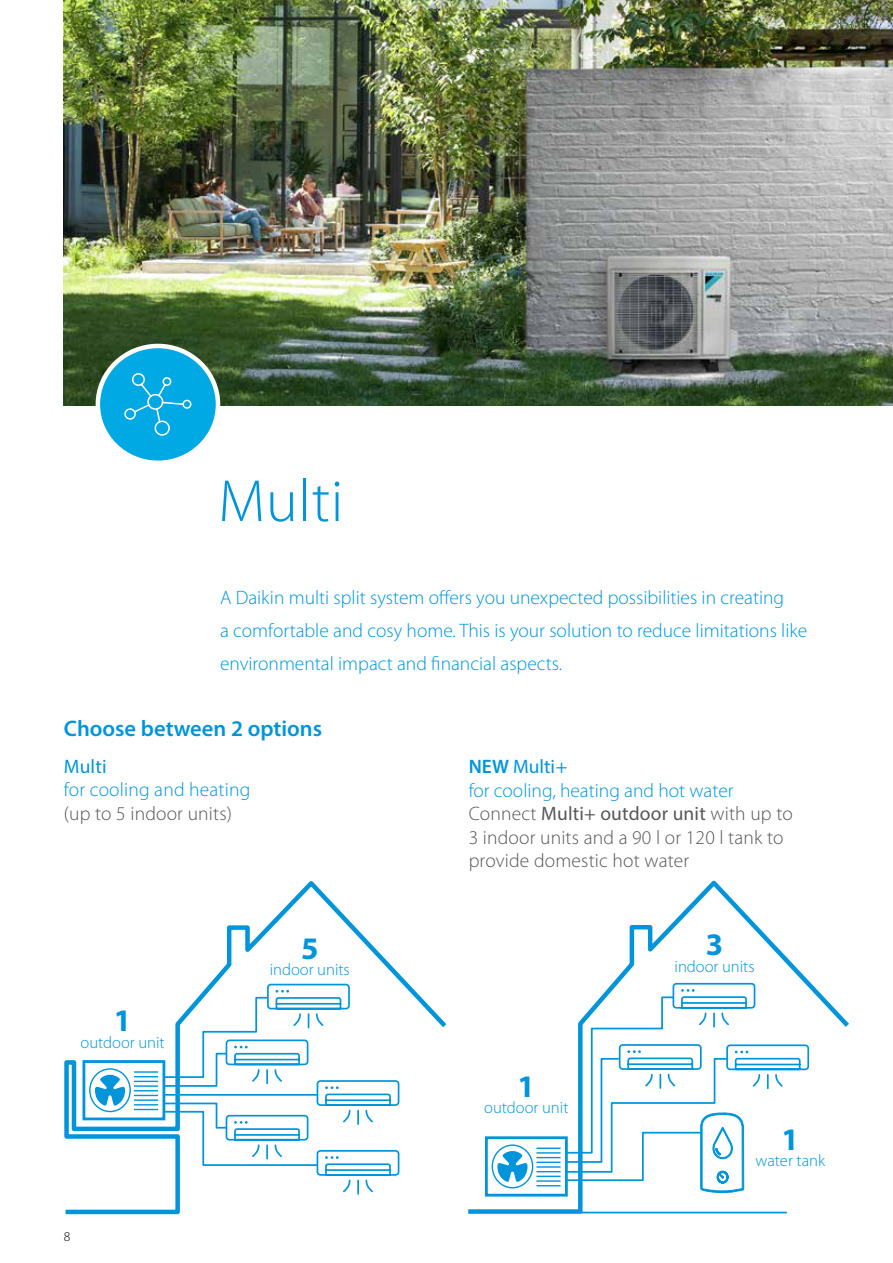
<style>
.page{position:relative;width:893px;height:1263px;background:#fff}
.page>*{position:absolute;margin:0;border:0;box-sizing:border-box;transform-origin:0 0}
.t1{font:300 60px "Myriad Pro";letter-spacing:.01em;color:#0095db}
.t2{font:700 31.5px "Myriad Pro";color:#0095db}
.t3{font:600 22.5px "Myriad Pro";color:#0095db}
.t4{font:300 19.5px/33px "Myriad Pro";color:#0095db}
.t5{font:300 19.5px/23.4px "Myriad Pro";letter-spacing:.01em;color:#575756}
.t6{font:19.5px "Myriad Pro";letter-spacing:.01em;color:#0095db}
.t7{font:300 16.65px "Myriad Pro";color:#0095db}
.t8{font:300 13.5px "Myriad Pro";color:#000}
.s1{font-weight:600;color:#0095db}
.s2{font-weight:400;color:#0095db}
.s3{color:#0095db}
.s4{font-weight:400}
</style>
<div class="page">
<svg style="left:64px;top:881px;width:383px;height:334px"></svg>
<svg style="left:468px;top:982px;width:381px;height:232px"></svg>
<img style="left:64px;top:0;width:829px;height:406px">
<div style="left:98px;top:346px;width:120px;height:117px;background:#00a8e4;border-radius:50%"></div>
<div style="left:96px;top:344px;width:124px;height:121px;border:4px solid #fff;border-radius:50%"></div>
<svg style="left:124px;top:373px;width:68px;height:63px"></svg>
<div style="left:485px;top:1136px;width:83px;height:60px;border:3px solid #0095db"></div>
<div style="left:492px;top:1144px;width:41px;height:44px;border:1px solid #0095db;border-radius:50%"></div>
<svg style="left:497px;top:1151px;width:31px;height:31px"></svg>
<svg style="left:536px;top:880px;width:274px;height:334px"></svg>
<hr style="left:580px;top:1212px;width:206px;height:1px;background:#0095db">
<div style="left:82px;top:1060px;width:83px;height:60px;border:3px solid #0095db"></div>
<svg style="left:134px;top:983px;width:266px;height:212px"></svg>
<div style="left:89px;top:1068px;width:42px;height:44px;border:1px solid #0095db;border-radius:50%"></div>
<svg style="left:94px;top:1075px;width:32px;height:31px"></svg>
<h1 class="t1" style="left:218px;top:468px;width:126px">Multi</h1>
<p class="t4" style="left:220px;top:581px;width:589px">A Daikin multi split system offers you unexpected possibilities in creating<br>a comfortable and cosy home. This is your solution to reduce limitations like environmental impact and financial aspects.</p>
<p class="t3" style="left:64px;top:716px;width:260px">Choose between 2 options</p>
<p class="t6" style="left:64px;top:754px;width:44px">Multi</p>
<p class="t4" style="left:64px;top:773px;width:188px">for cooling and heating</p>
<p class="t5" style="left:64px;top:802px;width:170px">(up to 5 indoor units)</p>
<h2 class="t2" style="left:114px;top:1000px;width:19px">1</h2>
<p class="t7" style="left:81px;top:1033px;width:86px">outdoor unit</p>
<h2 class="t2" style="left:301px;top:927px;width:19px">5</h2>
<p class="t7" style="left:270px;top:960px;width:82px">indoor units</p>
<p class="t8" style="left:64px;top:1229px;width:8px">8</p>
<p class="t5" style="left:469px;top:755px;width:326px"><span class="s1">NEW</span> <span class="s2">Multi+<br></span><span class="s3">for cooling, heating and hot water<br></span>Connect <span class="s4">Multi+ outdoor unit</span> with up to<br>3 indoor units and a 90 l or 120 l tank to provide domestic hot water</p>
<h2 class="t2" style="left:518px;top:1066px;width:19px">1</h2>
<p class="t7" style="left:484px;top:1099px;width:86px">outdoor unit</p>
<h2 class="t2" style="left:706px;top:924px;width:19px">3</h2>
<p class="t7" style="left:674px;top:957px;width:82px">indoor units</p>
<h2 class="t2" style="left:781px;top:1119px;width:19px">1</h2>
<p class="t7" style="left:755px;top:1152px;width:71px">water tank</p>
</div>
